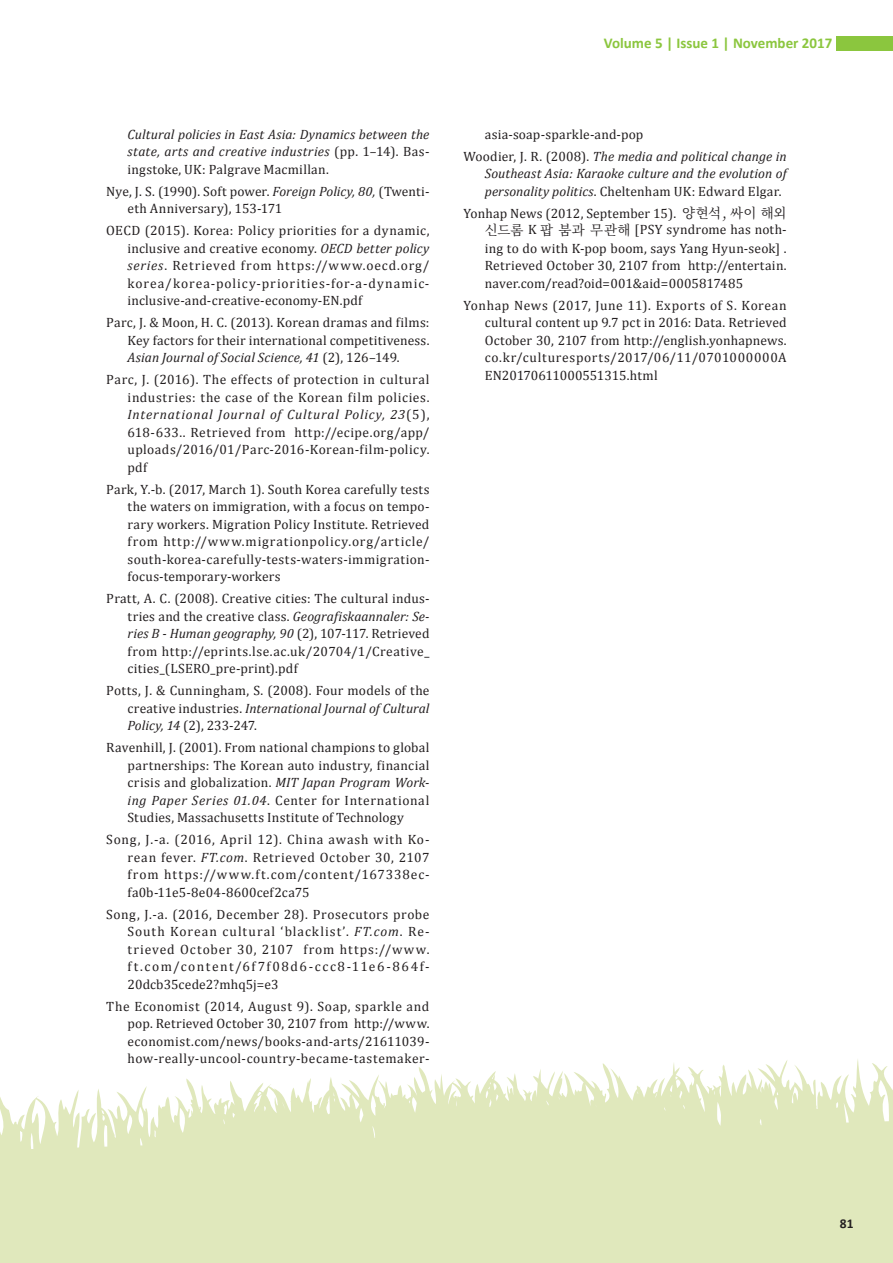
<style>
.page{position:relative;width:893px;height:1263px;background:#fff}
.page>*{position:absolute;margin:0;border:0;box-sizing:border-box;transform-origin:0 0}
.t1{font:700 15px "Calibri";color:#8bc63e}
.reference{font:13.5px/17.5px "Cambria";letter-spacing:.02em;color:#231f20;text-align:justify}
.reference-2{font:italic 13.5px/17.5px "Cambria";letter-spacing:.01em;color:#231f20;text-align:justify}
.t2{font:700 13.5px "Calibri";color:#231f20}
.s1{font-style:normal}
.s2{font-style:italic}
.s3{font-family:"Source Han Serif K"}
</style>
<div class="page">
<svg style="left:0;top:1059px;width:893px;height:204px;fill:#e0e8bc"></svg>
<div style="left:836px;top:36px;width:57px;height:15px;background:#8bc63e"></div>
<p class="reference-2" style="left:128px;top:125px;width:303px">Cultural policies in East Asia: Dynamics between the state, arts and creative industries <span class="s1">(pp. 1–14). Bas&shy;ingstoke, UK: Palgrave Macmillan.</span></p>
<p class="reference" style="left:128px;top:182px;width:303px;text-indent:-21px">Nye, J. S. (1990). Soft power. <span class="s2">Foreign Policy, 80,</span> (Twenti&shy;eth Anniversary), 153-171</p>
<p class="reference" style="left:128px;top:222px;width:303px;text-indent:-21px">OECD (2015). Korea: Policy priorities for a dynamic, inclusive and creative economy. <span class="s2">OECD better policy series</span>. Retrieved from https://www.oecd.org/ korea/korea-policy-priorities-for-a-dynamic&shy;inclusive-and-creative-economy-EN.pdf</p>
<p class="reference" style="left:128px;top:314px;width:303px;text-indent:-21px">Parc, J. &amp; Moon, H. C. (2013). Korean dramas and films:<br>Key factors for their international competitiveness.<br><span class="s2">Asian Journal of Social Science, 41</span> (2), 126–149.</p>
<p class="reference" style="left:128px;top:371px;width:303px;text-indent:-21px">Parc, J. (2016). The effects of protection in cultural industries: the case of the Korean film policies.<br><span class="s2">International Journal of Cultural Policy, 23</span>(5), 618-633.. Retrieved from http://ecipe.org/app/ uploads/2016/01/Parc-2016-Korean-film-policy. pdf</p>
<p class="reference" style="left:128px;top:480px;width:303px;text-indent:-21px">Park, Y.-b. (2017, March 1). South Korea carefully tests the waters on immigration, with a focus on tempo&shy;rary workers. Migration Policy Institute. Retrieved from http://www.migrationpolicy.org/article/ south-korea-carefully-tests-waters-immigration&shy;focus-temporary-workers</p>
<p class="reference" style="left:128px;top:590px;width:303px;text-indent:-21px">Pratt, A. C. (2008). Creative cities: The cultural indus&shy;tries and the creative class. <span class="s2">Geografiskaannaler: Se&shy;ries B - Human geography, 90</span> (2), 107-117. Retrieved from http://eprints.lse.ac.uk/20704/1/Creative_ cities_(LSERO_pre-print).pdf</p>
<p class="reference" style="left:128px;top:682px;width:303px;text-indent:-21px">Potts, J. &amp; Cunningham, S. (2008). Four models of the creative industries. <span class="s2">International Journal of Cultural Policy, 14</span> (2), 233-247.</p>
<p class="reference" style="left:128px;top:739px;width:303px;text-indent:-21px">Ravenhill, J. (2001). From national champions to global partnerships: The Korean auto industry, financial crisis and globalization. <span class="s2">MIT Japan Program Work&shy;ing Paper Series 01.04</span>. Center for International Studies, Massachusetts Institute of Technology</p>
<p class="reference" style="left:128px;top:831px;width:303px;text-indent:-21px">Song, J.-a. (2016, April 12). China awash with Ko&shy;rean fever. <span class="s2">FT.com</span>. Retrieved October 30, 2107 from https://www.ft.com/content/167338ec&shy;fa0b-11e5-8e04-8600cef2ca75</p>
<p class="reference" style="left:128px;top:905px;width:303px;text-indent:-21px">Song, J.-a. (2016, December 28). Prosecutors probe South Korean cultural ‘blacklist’. <span class="s2">FT.com</span>. Re&shy;trieved October 30, 2107 from https://www. ft.com/content/6f7f08d6-ccc8-11e6-864f-20dcb35cede2?mhq5j=e3</p>
<p class="reference" style="left:128px;top:997px;width:303px;text-indent:-21px">The Economist (2014, August 9). Soap, sparkle and pop. Retrieved October 30, 2107 from http://www. economist.com/news/books-and-arts/21611039- how-really-uncool-country-became-tastemaker-</p>
<p class="t1" style="left:604px;top:33px;width:230px">Volume 5 | Issue 1 | November 2017</p>
<p class="reference" style="left:485px;top:125px;width:160px">asia-soap-sparkle-and-pop</p>
<p class="reference-2" style="left:485px;top:147px;width:303px;text-indent:-21px"><span class="s1">Woodier, J. R. (2008).</span> The media and political change in Southeast Asia: Karaoke culture and the evolution of personality politics<span class="s1">. Cheltenham UK: Edward Elgar.</span></p>
<p class="reference" style="left:463px;top:204px;width:325px;line-height:17px;text-align:right">Yonhap News (2012, September 15). <span class="s3">양현석, 싸이 해외 신드롬</span> K <span class="s3">팝 붐과 무관해</span> [PSY syndrome has noth-</p>
<p class="reference" style="left:485px;top:239px;width:303px">ing to do with K-pop boom, says Yang Hyun-seok] .<br>Retrieved October 30, 2107 from http://entertain. naver.com/read?oid=001&amp;aid=0005817485</p>
<p class="reference" style="left:485px;top:296px;width:303px;text-indent:-21px">Yonhap News (2017, June 11). Exports of S. Korean cultural content up 9.7 pct in 2016: Data. Retrieved October 30, 2107 from http://english.yonhapnews. co.kr/culturesports/2017/06/11/0701000000A EN20170611000551315.html</p>
<p class="t2" style="left:840px;top:1214px;width:15px">81</p>
</div>
